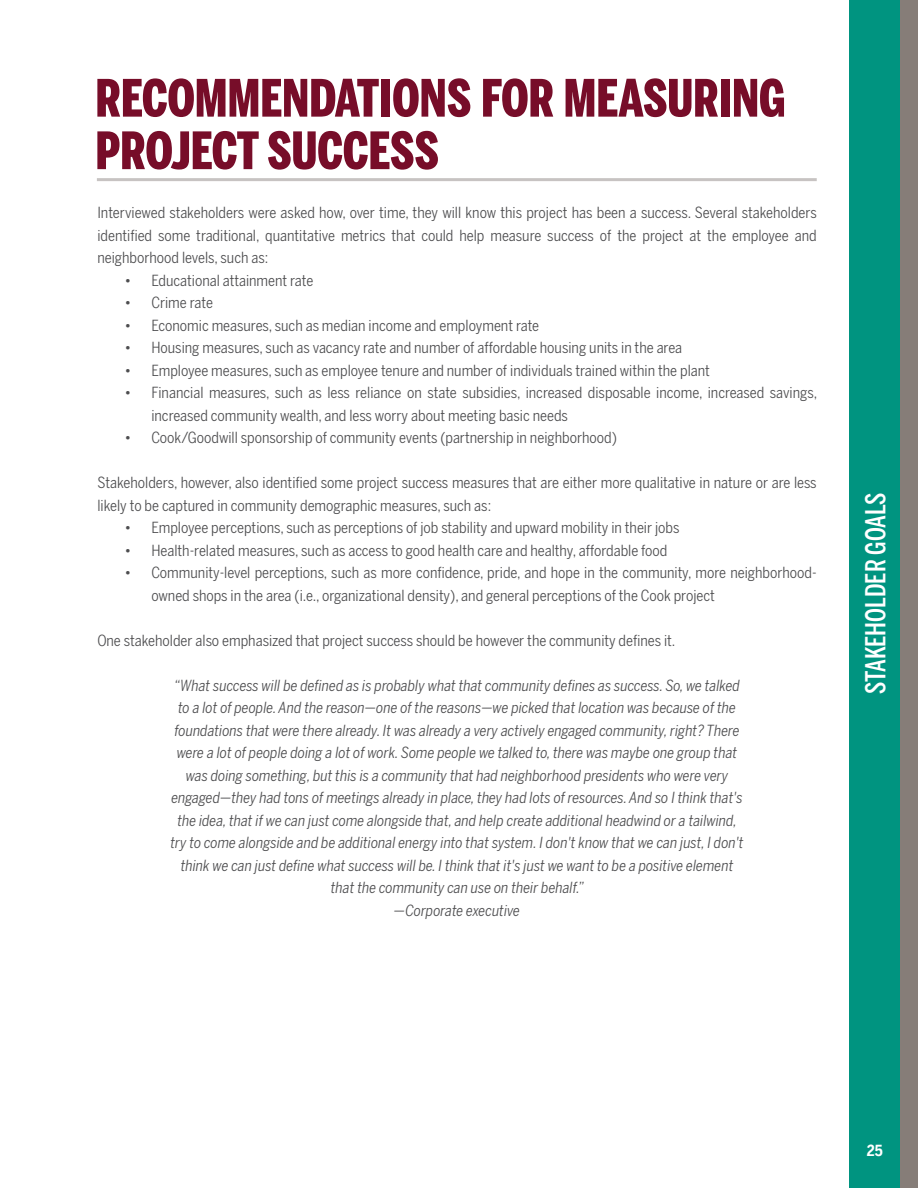
<style>
.page{position:relative;width:918px;height:1188px;background:#fff}
.page>*{position:absolute;margin:0;border:0;box-sizing:border-box;transform-origin:0 0}
.Section_Headline{font:900 51px/52.5px "Benton Sans Compressed";color:#770d29}
.t1{font:500 27px "Benton Sans Compressed";color:#fff}
.Body_Text{font:15px/22.5px "Benton Sans Condensed";color:#4d4d4f}
.Quotes{font:italic 15px/22.5px "Benton Sans Condensed";color:#4d4d4f;text-align:center}
.t2{font:700 15px "Benton Sans Condensed";color:#fff}
</style>
<div class="page">
<div style="left:854px;top:0;width:64px;height:1188px;background:#867d78"></div>
<div style="left:850px;top:0;width:50px;height:1188px;background:#009480"></div>
<hr style="left:97px;top:178px;width:720px;height:3px;background:#c7c3c2">
<p class="Section_Headline" style="left:95px;top:73px;width:692px">RECOMMENDATIONS FOR MEASURING<br>PROJECT SUCCESS</p>
<p class="Body_Text" style="left:97px;top:202px;width:721px;text-align:justify">Interviewed stakeholders were asked how, over time, they will know this project has been a success. Several stakeholders identified some traditional, quantitative metrics that could help measure success of the project at the employee and neighborhood levels, such as:</p>
<p class="Body_Text" style="left:124px;top:269px;width:191px">• Educational attainment rate</p>
<p class="Body_Text" style="left:124px;top:292px;width:90px">• Crime rate</p>
<p class="Body_Text" style="left:124px;top:314px;width:416px">• Economic measures, such as median income and employment rate</p>
<p class="Body_Text" style="left:124px;top:337px;width:559px">• Housing measures, such as vacancy rate and number of affordable housing units in the area</p>
<p class="Body_Text" style="left:124px;top:359px;width:587px">• Employee measures, such as employee tenure and number of individuals trained within the plant</p>
<p class="Body_Text" style="left:151px;top:382px;width:667px;text-indent:-27px">• Financial measures, such as less reliance on state subsidies, increased disposable income, increased savings, increased community wealth, and less worry about meeting basic needs</p>
<p class="Body_Text" style="left:124px;top:427px;width:494px">• Cook/Goodwill sponsorship of community events (partnership in neighborhood)</p>
<p class="Body_Text" style="left:97px;top:472px;width:721px">Stakeholders, however, also identified some project success measures that are either more qualitative in nature or are less likely to be captured in community demographic measures, such as:</p>
<p class="Body_Text" style="left:124px;top:517px;width:557px">• Employee perceptions, such as perceptions of job stability and upward mobility in their jobs</p>
<p class="Body_Text" style="left:124px;top:539px;width:545px">• Health-related measures, such as access to good health care and healthy, affordable food</p>
<p class="Body_Text" style="left:151px;top:562px;width:667px;text-indent:-27px">• Community-level perceptions, such as more confidence, pride, and hope in the community, more neighborhood&shy;owned shops in the area (i.e., organizational density), and general perceptions of the Cook project</p>
<p class="Body_Text" style="left:97px;top:629px;width:580px">One stakeholder also emphasized that project success should be however the community defines it.</p>
<p class="Quotes" style="left:170px;top:674px;width:575px">“What success will be defined as is probably what that community defines as success. So, we talked to a lot of people. And the reason—one of the reasons—we picked that location was because of the foundations that were there already. It was already a very actively engaged community, right? There were a lot of people doing a lot of work. Some people we talked to, there was maybe one group that was doing something, but this is a community that had neighborhood presidents who were very engaged—they had tons of meetings already in place, they had lots of resources. And so I think that's the idea, that if we can just come alongside that, and help create additional headwind or a tailwind, try to come alongside and be additional energy into that system. I don't know that we can just, I don't think we can just define what success will be. I think that it's just we want to be a positive element that the community can use on their behalf.”</p>
<p class="Quotes" style="left:394px;top:899px;width:128px">—Corporate executive</p>
<h2 class="t1" style="left:859px;top:694px;width:203px;rotate:-90deg">STAKEHOLDER GOALS</h2>
<p class="t2" style="left:867px;top:1141px;width:17px">25</p>
</div>
